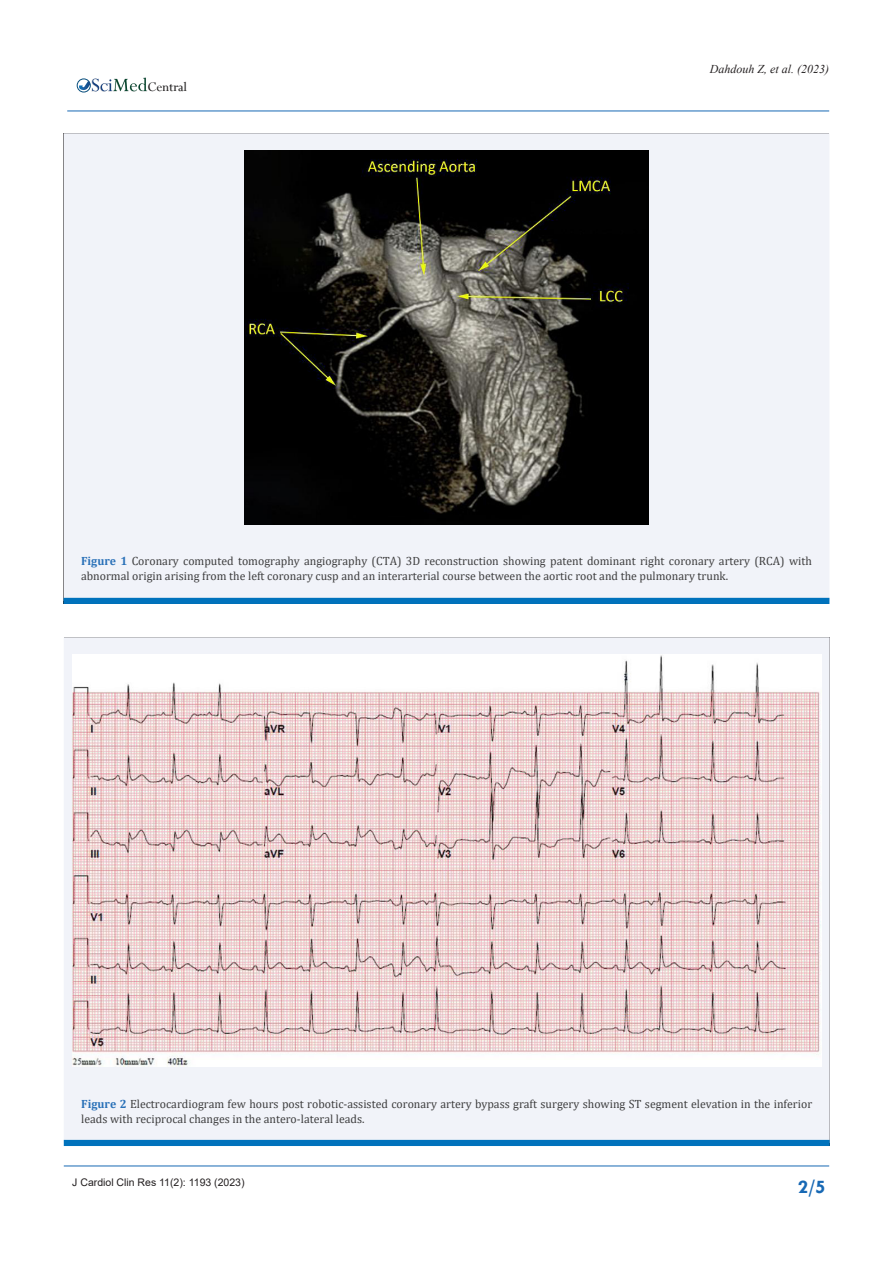
<style>
.page{position:relative;width:893px;height:1263px;background:#fff}
.page>*{position:absolute;margin:0;border:0;box-sizing:border-box;transform-origin:0 0}
.t1{font:700 19.5px "Tw Cen";color:#1768b4}
.t2{font:14.55px "Perpetua";color:#211e1e}
.t3{font:12px/15px "Cambria";color:#3e3e3f}
.t4{font:italic 12px "Times New Roman";color:#231f20}
.t5{font:10.5px "Arial";color:#231f20}
.s1{font-weight:700;color:#2a71b8}
</style>
<div class="page">
<img style="left:92px;top:77px;width:95px;height:15px">
<div style="left:77px;top:78px;width:14px;height:15px;border:1px solid #074d7c;border-radius:50%"></div>
<svg style="left:79px;top:78px;width:68px;height:13px"></svg>
<hr style="left:64px;top:1166px;width:765px;height:1px;background:#1768b4">
<hr style="left:67px;top:111px;width:762px;height:1px;background:#1768b4">
<div style="left:64px;top:133px;width:765px;height:465px;background:#f1f3f9"></div>
<div style="left:64px;top:598px;width:765px;height:6px;background:#0072bc"></div>
<img style="left:244px;top:151px;width:404px;height:373px">
<div style="left:64px;top:637px;width:766px;height:503px;background:#f1f3f9"></div>
<div style="left:64px;top:1140px;width:766px;height:6px;background:#0072bc"></div>
<img style="left:72px;top:655px;width:749px;height:411px">
<p class="t2" style="left:148px;top:77px;width:41px">Central</p>
<p class="t4" style="left:710px;top:61px;width:121px">Dahdouh Z, et al. (2023)</p>
<p class="t3" style="left:81px;top:554px;width:732px"><span class="s1">Figure 1</span> Coronary computed tomography angiography (CTA) 3D reconstruction showing patent dominant right coronary artery (RCA) with abnormal origin arising from the left coronary cusp and an interarterial course between the aortic root and the pulmonary trunk.</p>
<p class="t3" style="left:81px;top:1096px;width:732px"><span class="s1">Figure 2</span> Electrocardiogram few hours post robotic-assisted coronary artery bypass graft surgery showing ST segment elevation in the inferior leads with reciprocal changes in the antero-lateral leads.</p>
<p class="t5" style="left:72px;top:1175px;width:174px">J Cardiol Clin Res 11(2): 1193 (2023)</p>
<p class="t1" style="left:798px;top:1175px;width:29px">2/5</p>
</div>
